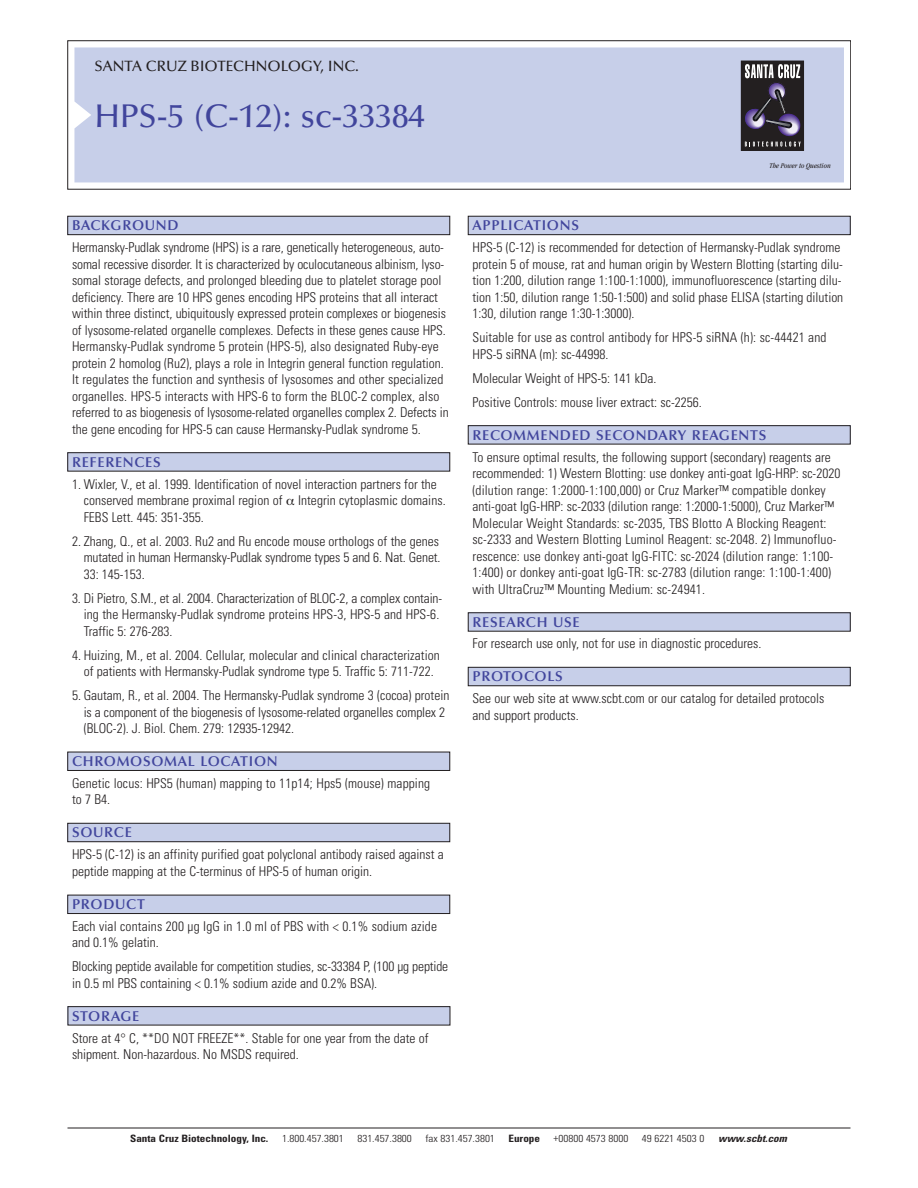
<style>
.page{position:relative;width:918px;height:1188px;background:#fff}
.page>*{position:absolute;margin:0;border:0;box-sizing:border-box;transform-origin:0 0}
.t1{font:500 33px "Optima";color:#41459c}
.t2{font:500 15px "Optima";color:#231f20}
.t3{font:600 14.25px "Optima";letter-spacing:.05em;color:#41459c}
.t4{font:300 condensed 13.5px/16.5px "Univers";color:#231f20}
.t5{font:300 condensed 10.2px "Univers";color:#231f20;scale:1.1 1}
.t6{font:700 condensed 10.2px "Univers";color:#231f20;scale:1.1 1}
.t7{font:italic 700 condensed 10.2px "Univers";color:#231f20;scale:1.1 1}
.t8{font:italic condensed 7.5px "Garamond";color:#231f20}
</style>
<div class="page">
<div style="left:468px;top:667px;width:382px;height:19px;background:#c7cfe9"></div>
<div style="left:468px;top:667px;width:382px;height:19px;border:1px solid #231f20"></div>
<div style="left:468px;top:613px;width:382px;height:18px;background:#c7cfe9"></div>
<div style="left:74px;top:47px;width:770px;height:135px;background:#c7cfe9"></div>
<div style="left:741px;top:61px;width:62px;height:89px;background:#231f20"></div>
<div style="left:741px;top:61px;width:63px;height:90px;border:1px solid #231f20"></div>
<svg style="left:741px;top:64px;width:64px;height:83px"></svg>
<hr style="left:68px;top:1128px;width:782px;height:1px;background:#231f20">
<div style="left:68px;top:216px;width:382px;height:19px;background:#c7cfe9"></div>
<div style="left:68px;top:216px;width:382px;height:19px;border:1px solid #231f20"></div>
<div style="left:468px;top:216px;width:382px;height:19px;background:#c7cfe9"></div>
<div style="left:468px;top:216px;width:382px;height:19px;border:1px solid #231f20"></div>
<div style="left:468px;top:426px;width:382px;height:18px;background:#c7cfe9"></div>
<div style="left:468px;top:425px;width:382px;height:19px;border:1px solid #231f20"></div>
<div style="left:68px;top:453px;width:382px;height:18px;background:#c7cfe9"></div>
<div style="left:68px;top:452px;width:382px;height:19px;border:1px solid #231f20"></div>
<div style="left:68px;top:752px;width:382px;height:18px;background:#c7cfe9"></div>
<div style="left:68px;top:752px;width:382px;height:19px;border:1px solid #231f20"></div>
<div style="left:68px;top:823px;width:382px;height:19px;background:#c7cfe9"></div>
<div style="left:68px;top:823px;width:382px;height:19px;border:1px solid #231f20"></div>
<div style="left:68px;top:895px;width:382px;height:19px;background:#c7cfe9"></div>
<div style="left:68px;top:895px;width:382px;height:19px;border:1px solid #231f20"></div>
<div style="left:68px;top:1007px;width:382px;height:18px;background:#c7cfe9"></div>
<div style="left:68px;top:1006px;width:382px;height:19px;border:1px solid #231f20"></div>
<p class="t2" style="left:94px;top:60px;width:266px">SANTA CRUZ BIOTECHNOLOGY, INC.</p>
<h1 class="t1" style="left:94px;top:103px;width:332px">HPS-5 (C-12): sc-33384</h1>
<p class="t3" style="left:72px;top:220px;width:108px">BACKGROUND</p>
<p class="t4" style="left:72px;top:241px;width:378px">Hermansky-Pudlak syndrome (HPS) is a rare, genetically heterogeneous, auto&shy;somal recessive disorder. It is characterized by oculocutaneous albinism, lyso&shy;somal storage defects, and prolonged bleeding due to platelet storage pool deficiency. There are 10 HPS genes encoding HPS proteins that all interact within three distinct, ubiquitously expressed protein complexes or biogenesis of lysosome-related organelle complexes. Defects in these genes cause HPS.<br>Hermansky-Pudlak syndrome 5 protein (HPS-5), also designated Ruby-eye protein 2 homolog (Ru2), plays a role in Integrin general function regulation.<br>It regulates the function and synthesis of lysosomes and other specialized organelles. HPS-5 interacts with HPS-6 to form the BLOC-2 complex, also referred to as biogenesis of lysosome-related organelles complex 2. Defects in the gene encoding for HPS-5 can cause Hermansky-Pudlak syndrome 5.</p>
<p class="t3" style="left:72px;top:456px;width:90px">REFERENCES</p>
<p class="t4" style="left:84px;top:477px;width:363px;text-indent:-12px">1. Wixler, V., et al. 1999. Identification of novel interaction partners for the conserved membrane proximal region of Integrin cytoplasmic domains.<br>FEBS Lett. 445: 351-355.</p>
<p class="t4" style="left:84px;top:534px;width:358px;text-align:justify;text-indent:-12px">2. Zhang, Q., et al. 2003. Ru2 and Ru encode mouse orthologs of the genes mutated in human Hermansky-Pudlak syndrome types 5 and 6. Nat. Genet.<br>33: 145-153.</p>
<p class="t4" style="left:84px;top:591px;width:360px;text-indent:-12px">3. Di Pietro, S.M., et al. 2004. Characterization of BLOC-2, a complex contain&shy;ing the Hermansky-Pudlak syndrome proteins HPS-3, HPS-5 and HPS-6.<br>Traffic 5: 276-283.</p>
<p class="t4" style="left:72px;top:648px;width:369px;text-align:center">4. Huizing, M., et al. 2004. Cellular, molecular and clinical characterization of patients with Hermansky-Pudlak syndrome type 5. Traffic 5: 711-722.</p>
<p class="t4" style="left:84px;top:688px;width:367px;text-indent:-12px">5. Gautam, R., et al. 2004. The Hermansky-Pudlak syndrome 3 (cocoa) protein is a component of the biogenesis of lysosome-related organelles complex 2 (BLOC-2). J. Biol. Chem. 279: 12935-12942.</p>
<p class="t3" style="left:72px;top:755px;width:207px">CHROMOSOMAL LOCATION</p>
<p class="t4" style="left:72px;top:776px;width:360px">Genetic locus: HPS5 (human) mapping to 11p14; Hps5 (mouse) mapping to 7 B4.</p>
<p class="t3" style="left:72px;top:827px;width:61px">SOURCE</p>
<p class="t4" style="left:72px;top:848px;width:373px">HPS-5 (C-12) is an affinity purified goat polyclonal antibody raised against a peptide mapping at the C-terminus of HPS-5 of human origin.</p>
<p class="t3" style="left:72px;top:898px;width:74px">PRODUCT</p>
<p class="t4" style="left:72px;top:919px;width:367px">Each vial contains 200 µg IgG in 1.0 ml of PBS with &lt; 0.1% sodium azide and 0.1% gelatin.</p>
<p class="t4" style="left:72px;top:960px;width:378px">Blocking peptide available for competition studies, sc-33384 P, (100 µg peptide in 0.5 ml PBS containing &lt; 0.1% sodium azide and 0.2% BSA).</p>
<p class="t3" style="left:72px;top:1010px;width:69px">STORAGE</p>
<p class="t4" style="left:72px;top:1031px;width:358px">Store at 4° C, **DO NOT FREEZE**. Stable for one year from the date of shipment. Non-hazardous. No MSDS required.</p>
<p class="t8" style="left:769px;top:163px;width:63px">The Power to Question</p>
<p class="t3" style="left:473px;top:220px;width:108px">APPLICATIONS</p>
<p class="t4" style="left:473px;top:241px;width:372px">HPS-5 (C-12) is recommended for detection of Hermansky-Pudlak syndrome protein 5 of mouse, rat and human origin by Western Blotting (starting dilu&shy;tion 1:200, dilution range 1:100-1:1000), immunofluorescence (starting dilu&shy;tion 1:50, dilution range 1:50-1:500) and solid phase ELISA (starting dilution 1:30, dilution range 1:30-1:3000).</p>
<p class="t4" style="left:473px;top:331px;width:355px">Suitable for use as control antibody for HPS-5 siRNA (h): sc-44421 and<br>HPS-5 siRNA (m): sc-44998.</p>
<p class="t4" style="left:473px;top:367px;width:231px;line-height:24px">Molecular Weight of HPS-5: 141 kDa.<br>Positive Controls: mouse liver extract: sc-2256.</p>
<p class="t3" style="left:473px;top:429px;width:295px">RECOMMENDED SECONDARY REAGENTS</p>
<p class="t4" style="left:473px;top:450px;width:369px">To ensure optimal results, the following support (secondary) reagents are recommended: 1) Western Blotting: use donkey anti-goat IgG-HRP: sc-2020 (dilution range: 1:2000-1:100,000) or Cruz Marker™ compatible donkey anti-goat IgG-HRP: sc-2033 (dilution range: 1:2000-1:5000), Cruz Marker™ Molecular Weight Standards: sc-2035, TBS Blotto A Blocking Reagent: sc-2333 and Western Blotting Luminol Reagent: sc-2048. 2) Immunofluo&shy;rescence: use donkey anti-goat IgG-FITC: sc-2024 (dilution range: 1:100- 1:400) or donkey anti-goat IgG-TR: sc-2783 (dilution range: 1:100-1:400) with UltraCruz™ Mounting Medium: sc-24941.</p>
<p class="t3" style="left:473px;top:616px;width:109px">RESEARCH USE</p>
<p class="t4" style="left:473px;top:637px;width:290px">For research use only, not for use in diagnostic procedures.</p>
<p class="t3" style="left:473px;top:671px;width:92px">PROTOCOLS</p>
<p class="t4" style="left:473px;top:692px;width:353px">See our web site at www.scbt.com or our catalog for detailed protocols and support products.</p>
<p class="t6" style="left:130px;top:1135px;width:127px">Santa Cruz Biotechnology, Inc.</p>
<p class="t5" style="left:282px;top:1135px;width:58px">1.800.457.3801</p>
<p class="t5" style="left:357px;top:1135px;width:51px">831.457.3800</p>
<p class="t5" style="left:425px;top:1135px;width:65px">fax 831.457.3801</p>
<p class="t6" style="left:508px;top:1135px;width:30px">Europe</p>
<p class="t5" style="left:554px;top:1135px;width:69px">+00800 4573 8000</p>
<p class="t5" style="left:642px;top:1135px;width:58px">49 6221 4503 0</p>
<p class="t7" style="left:718px;top:1135px;width:66px">www.scbt.com</p>
</div>
